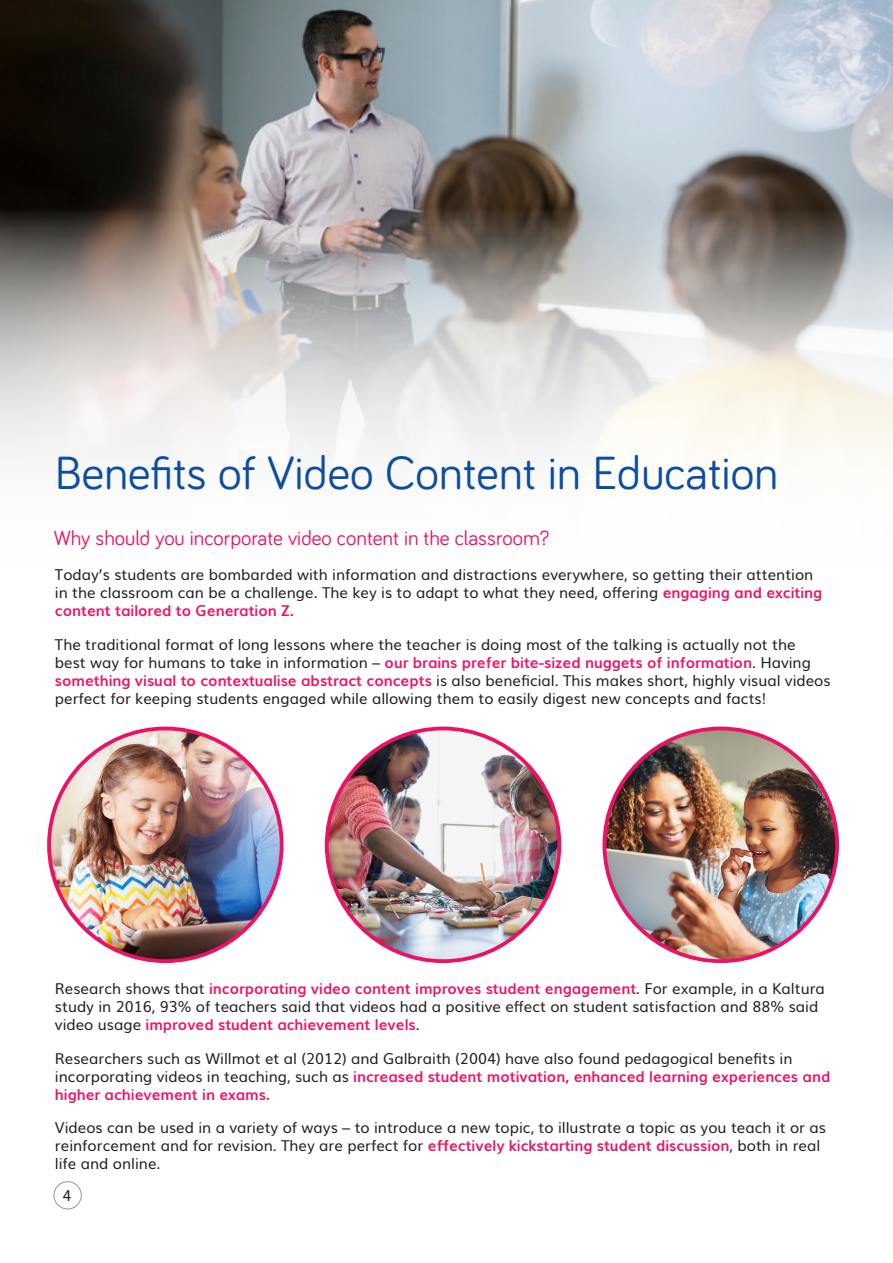
<style>
.page{position:relative;width:893px;height:1263px;background:#fff}
.page>*{position:absolute;margin:0;border:0;box-sizing:border-box;transform-origin:0 0}
.H2_-_Blue_Bariol_32{font:48px "Bariol";color:#0d4da1}
.Subhead_14pt_pink{font:21px "Bariol";color:#ec1165}
.Body_-_General_Parag{font:15px/18px "Muli";color:#231f20}
.s1{font-weight:700;color:#ec1165}
</style>
<div class="page">
<hr style="left:892px;top:0;width:1px;height:1263px;background:#e8f2f9">
<img style="left:0;top:0;width:893px;height:209px">
<svg style="left:0;top:209px;width:893px;height:618px"></svg>
<svg style="left:892px;top:859px;width:1px;height:72px"></svg>
<svg style="left:892px;top:970px;width:1px;height:261px"></svg>
<div style="left:54px;top:1181px;width:27px;height:28px;border:1px solid #939598;border-radius:50%"></div>
<img style="left:49px;top:728px;width:233px;height:233px;border-radius:116px">
<img style="left:327px;top:728px;width:232px;height:233px;border-radius:116px">
<img style="left:604px;top:728px;width:233px;height:233px;border-radius:116px">
<p class="H2_-_Blue_Bariol_32" style="left:55px;top:440px;width:725px">Benefits of Video Content in Education</p>
<p class="Subhead_14pt_pink" style="left:54px;top:523px;width:497px">Why should you incorporate video content in the classroom?</p>
<p class="Body_-_General_Parag" style="left:55px;top:565px;width:769px">Today’s students are bombarded with information and distractions everywhere, so getting their attention in the classroom can be a challenge. The key is to adapt to what they need, offering <span class="s1">engaging and exciting content tailored to Generation Z.</span></p>
<p class="Body_-_General_Parag" style="left:55px;top:634px;width:777px">The traditional format of long lessons where the teacher is doing most of the talking is actually not the<br>best way for humans to take in information – <span class="s1">our brains prefer bite-sized nuggets of information</span>. Having <span class="s1">something visual to contextualise abstract concepts</span> is also beneficial. This makes short, highly visual videos perfect for keeping students engaged while allowing them to easily digest new concepts and facts!</p>
<p class="Body_-_General_Parag" style="left:55px;top:979px;width:771px">Research shows that <span class="s1">incorporating video content improves student engagement</span>. For example, in a Kaltura study in 2016, 93% of teachers said that videos had a positive effect on student satisfaction and 88% said video usage <span class="s1">improved student achievement levels</span>.</p>
<p class="Body_-_General_Parag" style="left:55px;top:1048px;width:777px">Researchers such as Willmot et al (2012) and Galbraith (2004) have also found pedagogical benefits in incorporating videos in teaching, such as <span class="s1">increased student motivation, enhanced learning experiences and higher achievement in exams.</span></p>
<p class="Body_-_General_Parag" style="left:55px;top:1117px;width:772px">Videos can be used in a variety of ways – to introduce a new topic, to illustrate a topic as you teach it or as reinforcement and for revision. They are perfect for <span class="s1">effectively kickstarting student discussion</span>, both in real life and online.</p>
<p class="Body_-_General_Parag" style="left:62px;top:1185px;width:11px">4</p>
</div>
